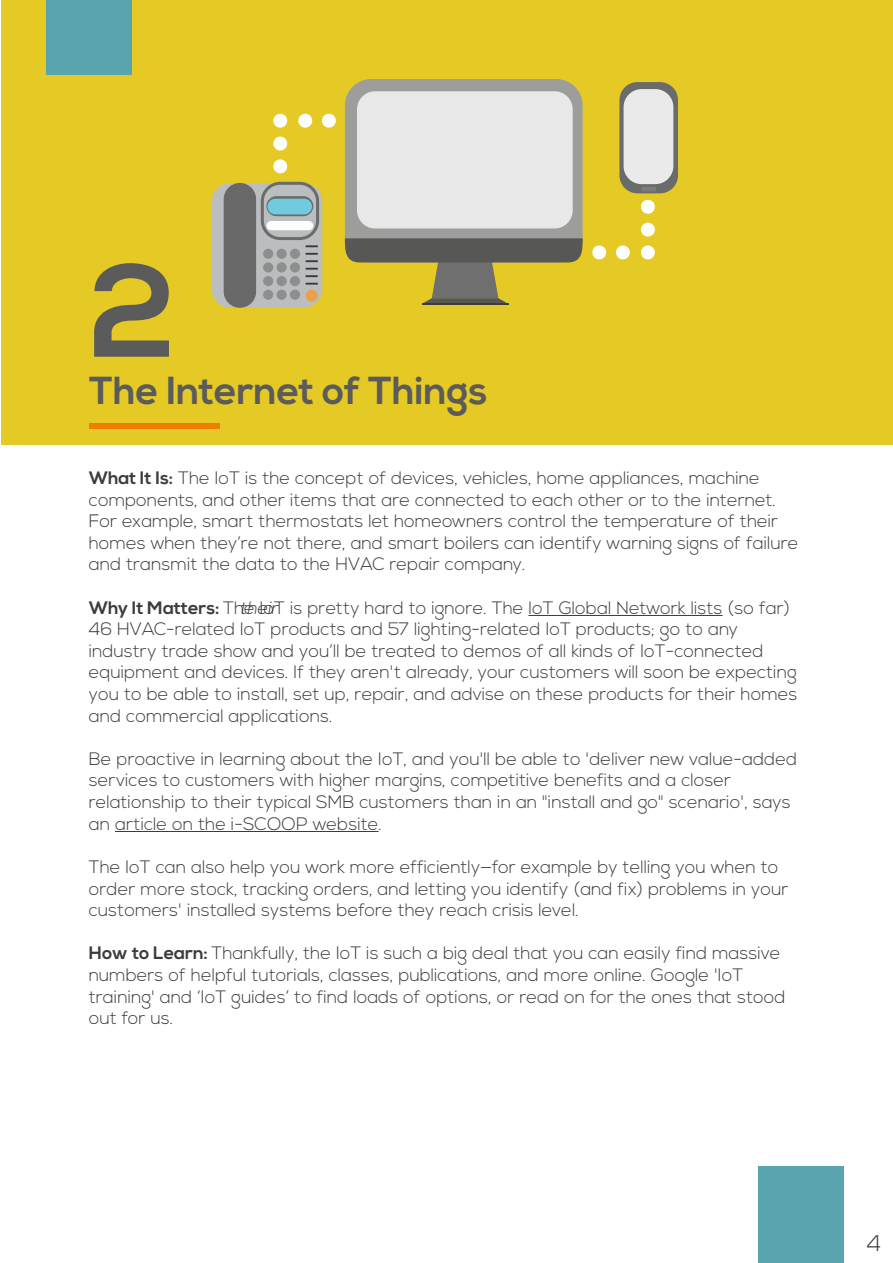
<style>
.page{position:relative;width:893px;height:1263px;background:#fff}
.page>*{position:absolute;margin:0;border:0;box-sizing:border-box;transform-origin:0 0}
.t1{font:700 132px "Nexa";color:#5b5b5b}
.t2{font:700 39px "Nexa";color:#5b5b5b}
.t3{font:300 22.5px "Nexa";color:#3c3c3b}
.t4{font:300 18px/21.6px "Nexa";color:#3c3c3b}
.t5{font:italic 300 18px "Nexa";color:#3c3c3b}
.s1{font-weight:700}
</style>
<div class="page">
<div style="left:2px;top:0;width:891px;height:445px;background:#e5c925"></div>
<div style="left:345px;top:79px;width:238px;height:183px;background:#9d9d9c;border-radius:26px"></div>
<svg style="left:345px;top:238px;width:238px;height:66px"></svg>
<hr style="left:422px;top:304px;width:86px;height:1px;background:#3c3c3b">
<div style="left:212px;top:183px;width:110px;height:124px;background:#babebf;border-radius:18px"></div>
<div style="left:224px;top:183px;width:32px;height:125px;border:2px solid #686868;border-radius:15px"></div>
<svg style="left:266px;top:196px;width:47px;height:20px"></svg>
<div style="left:267px;top:199px;width:45px;height:15px;background:#70cbe0;border-radius:8px"></div>
<div style="left:261px;top:182px;width:58px;height:58px;border:3px solid #6a6b6b;border-radius:18px"></div>
<div style="left:263px;top:276px;width:10px;height:10px;background:#8e8e8e;border-radius:50%"></div>
<div style="left:290px;top:290px;width:10px;height:10px;background:#8e8e8e;border-radius:50%"></div>
<div style="left:263px;top:290px;width:10px;height:10px;background:#8e8e8e;border-radius:50%"></div>
<div style="left:277px;top:290px;width:10px;height:10px;background:#8e8e8e;border-radius:50%"></div>
<div style="left:290px;top:276px;width:10px;height:10px;background:#8e8e8e;border-radius:50%"></div>
<div style="left:290px;top:262px;width:10px;height:10px;background:#8e8e8e;border-radius:50%"></div>
<div style="left:277px;top:249px;width:10px;height:10px;background:#8e8e8e;border-radius:50%"></div>
<div style="left:277px;top:276px;width:10px;height:10px;background:#8e8e8e;border-radius:50%"></div>
<div style="left:290px;top:249px;width:10px;height:10px;background:#8e8e8e;border-radius:50%"></div>
<div style="left:263px;top:262px;width:10px;height:10px;background:#8e8e8e;border-radius:50%"></div>
<div style="left:277px;top:262px;width:10px;height:10px;background:#8e8e8e;border-radius:50%"></div>
<div style="left:263px;top:249px;width:10px;height:10px;background:#8e8e8e;border-radius:50%"></div>
<svg style="left:305px;top:245px;width:13px;height:2px"></svg>
<svg style="left:305px;top:253px;width:13px;height:9px"></svg>
<svg style="left:305px;top:268px;width:13px;height:9px"></svg>
<svg style="left:305px;top:283px;width:13px;height:2px"></svg>
<div style="left:306px;top:290px;width:12px;height:12px;background:#eaa14d;border-radius:50%"></div>
<div style="left:266px;top:221px;width:47px;height:9px;background:#fdfdfd;border-radius:5px"></div>
<div style="left:224px;top:184px;width:31px;height:123px;background:#686868;border-radius:15px"></div>
<div style="left:357px;top:91px;width:216px;height:137px;background:#e8e8e8;border-radius:18px"></div>
<div style="left:619px;top:82px;width:59px;height:111px;background:#6a6b6b;border-radius:18px"></div>
<div style="left:624px;top:89px;width:49px;height:95px;background:#eaeaea;border-radius:18px"></div>
<hr style="left:641px;top:187px;width:15px;height:4px;background:#7c7c7c;border-radius:2px">
<svg style="left:592px;top:245px;width:15px;height:15px"></svg>
<div style="left:616px;top:245px;width:14px;height:14px;background:#fff;border-radius:50%"></div>
<div style="left:641px;top:245px;width:14px;height:14px;background:#fff;border-radius:50%"></div>
<div style="left:641px;top:223px;width:14px;height:14px;background:#fff;border-radius:50%"></div>
<svg style="left:641px;top:199px;width:14px;height:15px"></svg>
<svg style="left:322px;top:113px;width:14px;height:15px"></svg>
<div style="left:298px;top:114px;width:14px;height:14px;background:#fff;border-radius:50%"></div>
<div style="left:273px;top:114px;width:14px;height:14px;background:#fff;border-radius:50%"></div>
<div style="left:273px;top:137px;width:14px;height:13px;background:#fff;border-radius:50%"></div>
<svg style="left:273px;top:159px;width:15px;height:15px"></svg>
<div style="left:47px;top:0;width:85px;height:75px;background:#58a5af"></div>
<div style="left:758px;top:1166px;width:85px;height:97px;background:#58a5af"></div>
<div style="left:89px;top:423px;width:131px;height:5px;background:#ee7d00"></div>
<hr style="left:528px;top:615px;width:195px;height:1px;background:#3c3c3b">
<hr style="left:115px;top:831px;width:264px;height:1px;background:#3c3c3b">
<h1 class="t1" style="left:89px;top:235px;width:88px">2</h1>
<h2 class="t2" style="left:89px;top:368px;width:400px">The Internet of Things</h2>
<p class="t4" style="left:89px;top:468px;width:711px"><span class="s1">What It Is:</span> The IoT is the concept of devices, vehicles, home appliances, machine components, and other items that are connected to each other or to the internet.<br>For example, smart thermostats let homeowners control the temperature of their homes when they’re not there, and smart boilers can identify warning signs of failure and transmit the data to the HVAC repair company.</p>
<p class="t4" style="left:89px;top:597px;width:710px"><span class="s1">Why It Matters:</span> The IoT is pretty hard to ignore. The IoT Global Network lists (so far)<br>46 HVAC-related IoT products and 57 lighting-related IoT products; go to any industry trade show and you’ll be treated to demos of all kinds of IoT-connected equipment and devices. If they aren't already, your customers will soon be expecting you to be able to install, set up, repair, and advise on these products for their homes and commercial applications.</p>
<p class="t4" style="left:89px;top:749px;width:710px">Be proactive in learning about the IoT, and you'll be able to 'deliver new value-added services to customers with higher margins, competitive benefits and a closer relationship to their typical SMB customers than in an "install and go" scenario', says an article on the i-SCOOP website.</p>
<p class="t4" style="left:89px;top:857px;width:701px">The IoT can also help you work more efficiently—for example by telling you when to order more stock, tracking orders, and letting you identify (and fix) problems in your customers' installed systems before they reach crisis level.</p>
<p class="t4" style="left:89px;top:943px;width:698px"><span class="s1">How to Learn:</span> Thankfully, the IoT is such a big deal that you can easily find massive numbers of helpful tutorials, classes, publications, and more online. Google 'IoT training' and ‘IoT guides’ to find loads of options, or read on for the ones that stood out for us.</p>
<p class="t5" style="left:240px;top:597px;width:44px">their</p>
<p class="t3" style="left:867px;top:1230px;width:16px">4</p>
</div>
